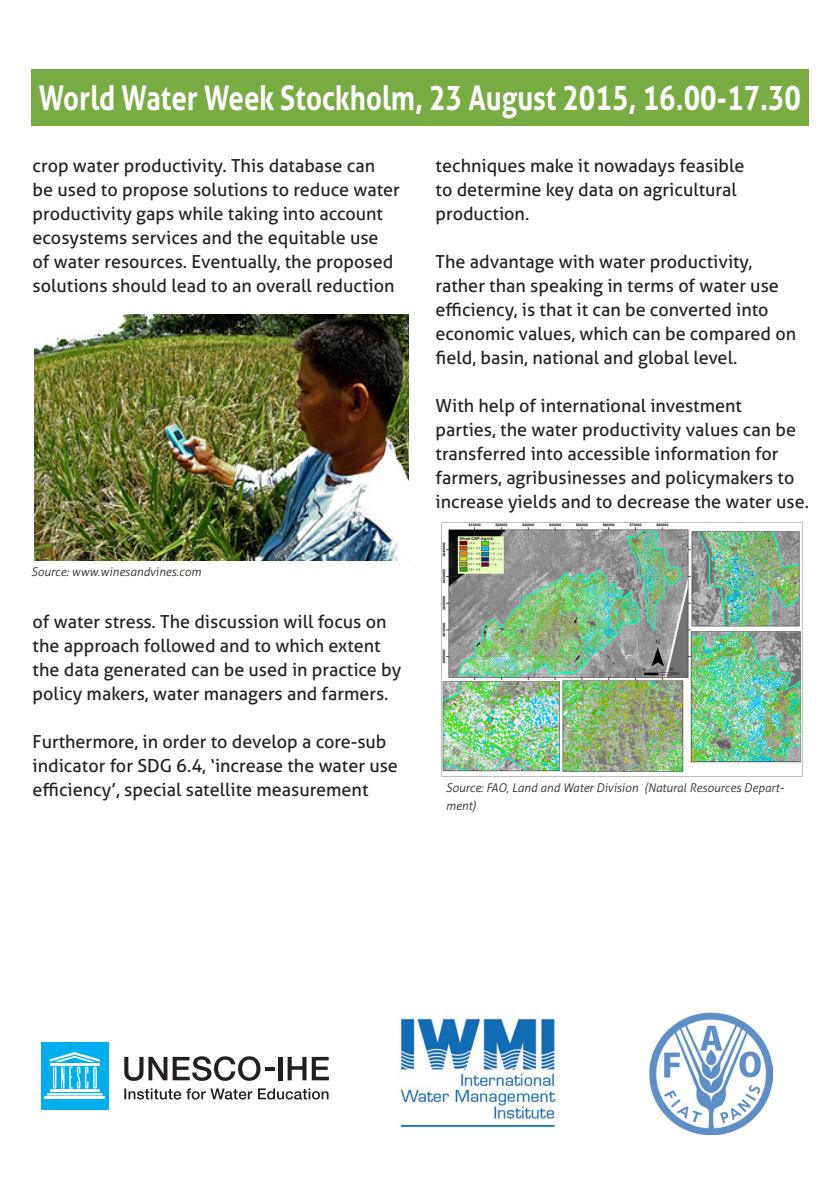
<style>
.page{position:relative;width:840px;height:1191px;background:#fff}
.page>*{position:absolute;margin:0;border:0;box-sizing:border-box;transform-origin:0 0}
.t1{font:700 34px "Aller";color:#fff;scale:.81 1}
.t2{font:18px/24px "Aller";color:#231f20}
.t3{font:italic 300 12px/18px "Aller";color:#231f20}
</style>
<div class="page">
<img style="left:441px;top:522px;width:360px;height:254px">
<img style="left:34px;top:315px;width:374px;height:245px">
<img style="left:398px;top:1017px;width:160px;height:112px">
<img style="left:649px;top:1012px;width:123px;height:122px">
<div style="left:41px;top:1042px;width:67px;height:67px;background:#00aeef"></div>
<hr style="left:44px;top:1096px;width:61px;height:3px;background:#fff">
<hr style="left:47px;top:1093px;width:55px;height:2px;background:#fff">
<hr style="left:50px;top:1089px;width:49px;height:2px;background:#fff">
<svg style="left:50px;top:1052px;width:49px;height:36px"></svg>
<svg style="left:124px;top:1056px;width:150px;height:24px"></svg>
<hr style="left:278px;top:1056px;width:4px;height:24px;background:#231f20">
<svg style="left:287px;top:1056px;width:42px;height:24px"></svg>
<svg style="left:124px;top:1088px;width:204px;height:11px"></svg>
<div style="left:31px;top:69px;width:777px;height:57px;background:#76ac41"></div>
<p class="t1" style="left:39px;top:77px;width:942px">World Water Week Stockholm, 23 August 2015, 16.00-17.30</p>
<p class="t2" style="left:33px;top:153px;width:368px">crop water productivity. This database can be used to propose solutions to reduce water productivity gaps while taking into account ecosystems services and the equitable use of water resources. Eventually, the proposed solutions should lead to an overall reduction</p>
<p class="t3" style="left:31px;top:563px;width:171px">Source: www.winesandvines.com</p>
<p class="t2" style="left:33px;top:609px;width:370px">of water stress. The discussion will focus on the approach followed and to which extent the data generated can be used in practice by policy makers, water managers and farmers.</p>
<p class="t2" style="left:33px;top:729px;width:366px">Furthermore, in order to develop a core-sub indicator for SDG 6.4, ‘increase the water use efficiency’, special satellite measurement</p>
<p class="t2" style="left:435px;top:153px;width:310px">techniques make it nowadays feasible to determine key data on agricultural production.</p>
<p class="t2" style="left:435px;top:249px;width:362px">The advantage with water productivity, rather than speaking in terms of water use efficiency, is that it can be converted into economic values, which can be compared on field, basin, national and global level.</p>
<p class="t2" style="left:435px;top:393px;width:375px">With help of international investment<br>parties, the water productivity values can be transferred into accessible information for farmers, agribusinesses and policymakers to increase yields and to decrease the water use.</p>
<p class="t3" style="left:445px;top:779px;width:339px">Source: FAO, Land and Water Division (Natural Resources Depart&shy;ment)</p>
</div>
